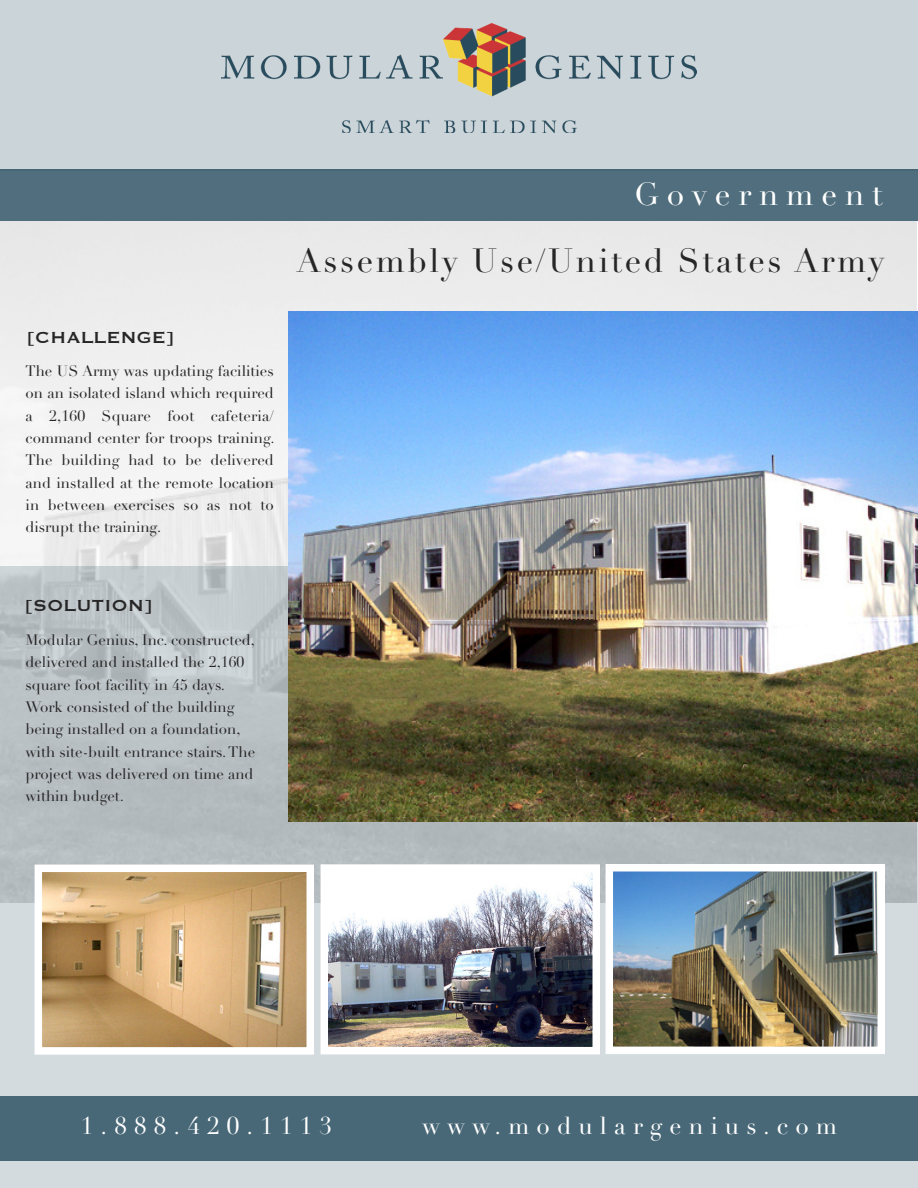
<style>
.page{position:relative;width:918px;height:1188px;background:#fff}
.page>*{position:absolute;margin:0;border:0;box-sizing:border-box;transform-origin:0 0}
.t1{font:33px "Didot";letter-spacing:.08em;color:#272627}
.t2{font:31.5px "Didot";letter-spacing:.25em;color:#fff}
.t3{font:24px "Didot";letter-spacing:.3em;color:#fff}
.t4{font:21px "Copperplate";color:#272627}
.t5{font:15px/22.4px "Didot";color:#272627;text-align:justify}
</style>
<div class="page">
<div style="left:0;top:0;width:918px;height:171px;background:#cbd4d8"></div>
<div style="left:0;top:913px;width:918px;height:275px;background:#d4dbdf"></div>
<img style="left:0;top:566px;width:917px;height:336px">
<img style="left:330px;top:873px;width:261px;height:172px">
<div style="left:321px;top:864px;width:279px;height:190px;border:8px solid #fff"></div>
<img style="left:615px;top:873px;width:261px;height:172px">
<div style="left:606px;top:864px;width:279px;height:190px;border:8px solid #fff"></div>
<img style="left:44px;top:874px;width:261px;height:172px">
<div style="left:35px;top:865px;width:279px;height:190px;border:8px solid #fff"></div>
<img style="left:221px;top:23px;width:475px;height:110px">
<div style="left:0;top:171px;width:918px;height:50px;background:#506e7d"></div>
<hr style="left:0;top:170px;width:918px;height:1px;background:#466675">
<img style="left:288px;top:311px;width:630px;height:510px">
<div style="left:0;top:1096px;width:918px;height:65px;background:#486877"></div>
<h2 class="t2" style="left:634px;top:175px;width:250px">Government</h2>
<h3 class="t4" style="left:27px;top:324px;width:149px">[CHALLENGE]</h3>
<p class="t5" style="left:26px;top:360px;width:251px">The US Army was updating facilities on an isolated island which required a 2,160 Square foot cafeteria/ command center for troops training.<br>The building had to be delivered and installed at the remote location in between exercises so as not to disrupt the training.</p>
<h1 class="t1" style="left:296px;top:241px;width:589px">Assembly Use/United States Army</h1>
<h3 class="t4" style="left:25px;top:592px;width:129px">[SOLUTION]</h3>
<p class="t5" style="left:26px;top:629px;width:231px;text-align:left">Modular Genius, Inc. constructed, delivered and installed the 2,160 square foot facility in 45 days.<br>Work consisted of the building being installed on a foundation, with site-built entrance stairs.The project was delivered on time and within budget.</p>
<h3 class="t3" style="left:81px;top:1111px;width:252px">1.888.420.1113</h3>
<h3 class="t3" style="left:422px;top:1111px;width:416px">www.modulargenius.com</h3>
</div>
